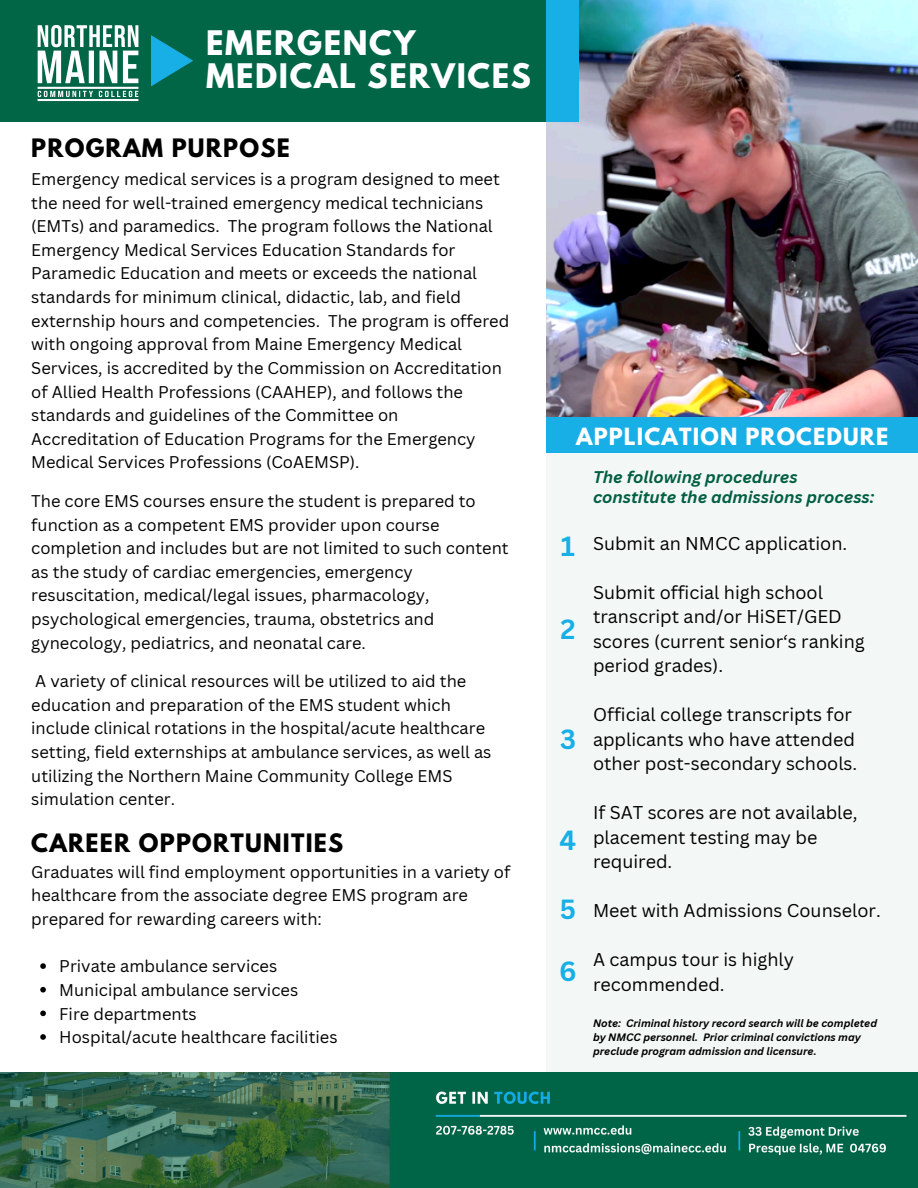
<style>
.page{position:relative;width:918px;height:1188px;background:#fff}
.page>*{position:absolute;margin:0;border:0;box-sizing:border-box;transform-origin:0 0}
.t1{font:700 30px/32.7px "League Spartan";letter-spacing:.055em;color:#fff}
.t2{font:700 27px "Canva Sans";color:#18aee6}
.t3{font:700 22.5px "League Spartan";letter-spacing:.055em;color:#000}
.t4{font:700 21px "League Spartan";letter-spacing:.055em;color:#fff}
.t5{font:18px/24.5px "Canva Sans";color:#000}
.t6{font:16.5px/23.5px "Canva Sans";color:#000}
.t7{font:italic 700 16.5px/20.1px "Canva Sans";color:#005f41}
.t8{font:italic 700 10.5px/14px "Canva Sans";color:#000}
</style>
<div class="page">
<img style="left:546px;top:0;width:372px;height:417px">
<div style="left:0;top:0;width:568px;height:122px;background:#016646"></div>
<img style="left:37px;top:24px;width:102px;height:78px">
<svg style="left:151px;top:35px;width:42px;height:52px"></svg>
<div style="left:546px;top:453px;width:372px;height:632px;background:#f3f7f6"></div>
<div style="left:546px;top:417px;width:372px;height:36px;background:#18aee6"></div>
<div style="left:546px;top:0;width:33px;height:122px;background:#18aee6"></div>
<img style="left:0;top:1073px;width:918px;height:114px">
<svg style="left:40px;top:963px;width:6px;height:6px"></svg>
<svg style="left:40px;top:987px;width:6px;height:6px"></svg>
<svg style="left:40px;top:1011px;width:6px;height:5px"></svg>
<svg style="left:40px;top:1034px;width:6px;height:6px"></svg>
<h5 class="t1" style="left:206px;top:31px;width:326px">EMERGENCY<br>MEDICAL SERVICES</h5>
<h5 class="t3" style="left:31px;top:137px;width:260px">PROGRAM PURPOSE</h5>
<h5 class="t6" style="left:31px;top:167px;width:480px">Emergency medical services is a program designed to meet the need for well-trained emergency medical technicians (EMTs) and paramedics. The program follows the National Emergency Medical Services Education Standards for Paramedic Education and meets or exceeds the national standards for minimum clinical, didactic, lab, and field externship hours and competencies. The program is offered with ongoing approval from Maine Emergency Medical Services, is accredited by the Commission on Accreditation of Allied Health Professions (CAAHEP), and follows the standards and guidelines of the Committee on Accreditation of Education Programs for the Emergency Medical Services Professions (CoAEMSP).</h5>
<h5 class="t6" style="left:31px;top:489px;width:479px">The core EMS courses ensure the student is prepared to function as a competent EMS provider upon course completion and includes but are not limited to such content as the study of cardiac emergencies, emergency resuscitation, medical/legal issues, pharmacology, psychological emergencies, trauma, obstetrics and gynecology, pediatrics, and neonatal care.</h5>
<h3 class="t6" style="left:31px;top:669px;width:462px">A variety of clinical resources will be utilized to aid the education and preparation of the EMS student which include clinical rotations in the hospital/acute healthcare setting, field externships at ambulance services, as well as utilizing the Northern Maine Community College EMS simulation center.</h3>
<h2 class="t3" style="left:31px;top:832px;width:314px">CAREER OPPORTUNITIES</h2>
<h2 class="t6" style="left:31px;top:860px;width:481px">Graduates will find employment opportunities in a variety of healthcare from the associate degree EMS program are prepared for rewarding careers with:</h2>
<h2 class="t6" style="left:59px;top:954px;width:219px">Private ambulance services</h2>
<h2 class="t6" style="left:59px;top:978px;width:240px">Municipal ambulance services</h2>
<h2 class="t6" style="left:59px;top:1001px;width:139px">Fire departments</h2>
<h2 class="t6" style="left:59px;top:1025px;width:280px">Hospital/acute healthcare facilities</h2>
<h2 class="t4" style="left:576px;top:426px;width:314px">APPLICATION PROCEDURE</h2>
<h4 class="t7" style="left:593px;top:467px;width:283px">The following procedures constitute the admissions process:</h4>
<p class="t5" style="left:593px;top:531px;width:256px">Submit an NMCC application.</p>
<h5 class="t5" style="left:593px;top:580px;width:273px">Submit official high school transcript and/or HiSET/GED scores (current senior‘s ranking period grades).</h5>
<h5 class="t5" style="left:593px;top:702px;width:266px">Official college transcripts for applicants who have attended other post-secondary schools.</h5>
<h5 class="t5" style="left:593px;top:800px;width:266px">If SAT scores are not available, placement testing may be required.</h5>
<h5 class="t5" style="left:593px;top:898px;width:289px">Meet with Admissions Counselor.</h5>
<h5 class="t5" style="left:593px;top:947px;width:203px">A campus tour is highly recommended.</h5>
<p class="t8" style="left:593px;top:1016px;width:286px">Note: Criminal history record search will be completed by NMCC personnel. Prior criminal convictions may preclude program admission and licensure.</p>
<h5 class="t2" style="left:561px;top:527px;width:16px">1</h5>
<p class="t2" style="left:560px;top:610px;width:17px">2</p>
<p class="t2" style="left:560px;top:720px;width:17px">3</p>
<p class="t2" style="left:560px;top:822px;width:18px">4</p>
<p class="t2" style="left:560px;top:890px;width:18px">5</p>
<p class="t2" style="left:559px;top:952px;width:19px">6</p>
</div>
